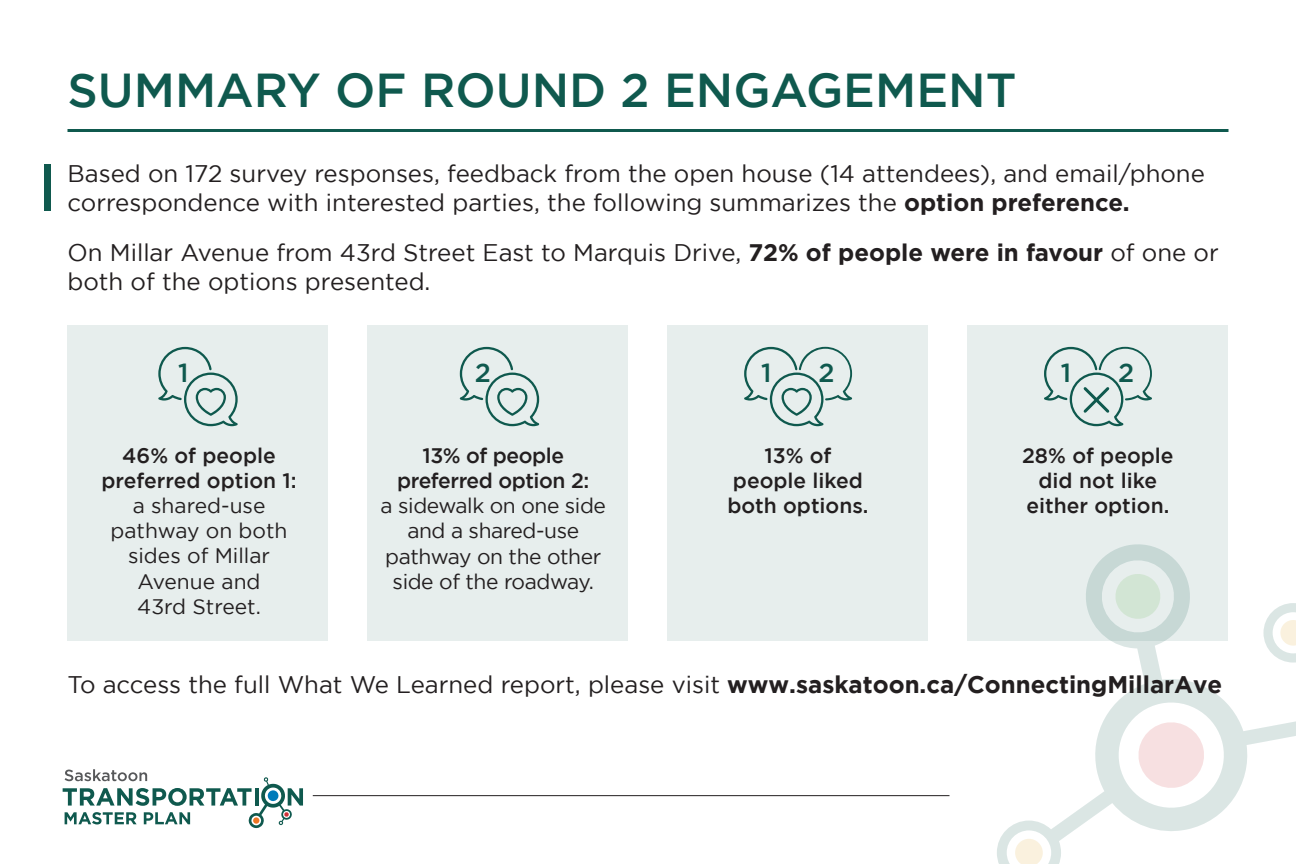
<style>
.page{position:relative;width:1296px;height:864px;background:#fff}
.page>*{position:absolute;margin:0;border:0;box-sizing:border-box;transform-origin:0 0}
.Paragraph_Style_1{font:500 47.5px "Gotham";color:#0f594e}
.Paragraph_Style_2{font:500 26.25px "Gotham";color:#0f594e}
.Paragraph_Style_2-2{font:24px/28.8px "Gotham";color:#231f20}
.Paragraph_Style_2-3{font:500 21px/25.2px "Gotham";color:#231f20;text-align:center}
.Paragraph_Style_2-4{font:21px/25.2px "Gotham";letter-spacing:-.02em;color:#231f20;text-align:center}
.Paragraph_Style_2-5{font:21px/25.2px "Gotham";color:#231f20;text-align:center}
.Paragraph_Style_2-6{font:500 21px/25.2px "Gotham";letter-spacing:-.02em;color:#231f20;text-align:center}
.s1{font-weight:700}
</style>
<div class="page">
<svg style="left:997px;top:603px;width:299px;height:261px"></svg>
<svg style="left:63px;top:769px;width:240px;height:59px"></svg>
<hr style="left:313px;top:795px;width:637px;height:1px;background:#231f20">
<hr style="left:68px;top:129px;width:1160px;height:3px;background:#0f594e">
<div style="left:44px;top:165px;width:7px;height:46px;background:#0f594e"></div>
<div style="left:68px;top:325px;width:260px;height:316px;background:#e7eeed"></div>
<div style="left:668px;top:325px;width:260px;height:316px;background:#e7eeed"></div>
<div style="left:368px;top:325px;width:260px;height:316px;background:#e7eeed"></div>
<svg style="left:968px;top:325px;width:260px;height:316px;background:#e4eceb"></svg>
<svg style="left:158px;top:347px;width:80px;height:79px"></svg>
<svg style="left:460px;top:347px;width:79px;height:79px"></svg>
<svg style="left:744px;top:347px;width:108px;height:79px"></svg>
<svg style="left:1044px;top:347px;width:108px;height:79px;background:#c8d9d6"></svg>
<p class="Paragraph_Style_1" style="left:68px;top:63px;width:951px">SUMMARY OF ROUND 2 ENGAGEMENT</p>
<p class="Paragraph_Style_2-2" style="left:68px;top:159px;width:1139px">Based on 172 survey responses, feedback from the open house (14 attendees), and email/phone correspondence with interested parties, the following summarizes the <span class="s1">option preference.</span></p>
<p class="Paragraph_Style_2-2" style="left:68px;top:238px;width:1153px">On Millar Avenue from 43rd Street East to Marquis Drive, <span class="s1">72% of people were in favour</span> of one or both of the options presented.</p>
<p class="Paragraph_Style_2" style="left:178px;top:358px;width:12px">1</p>
<p class="Paragraph_Style_2" style="left:475px;top:358px;width:18px">2</p>
<p class="Paragraph_Style_2" style="left:761px;top:358px;width:12px">1</p>
<p class="Paragraph_Style_2" style="left:818px;top:358px;width:18px">2</p>
<p class="Paragraph_Style_2" style="left:1061px;top:358px;width:12px">1</p>
<p class="Paragraph_Style_2" style="left:1118px;top:358px;width:18px">2</p>
<p class="Paragraph_Style_2-3" style="left:101px;top:442px;width:197px">46% of people preferred option 1:</p>
<p class="Paragraph_Style_2-5" style="left:111px;top:493px;width:178px">a shared-use pathway on both sides of Millar<br>Avenue and<br>43rd Street.</p>
<p class="Paragraph_Style_2-6" style="left:397px;top:442px;width:194px">13% of people preferred option 2:</p>
<p class="Paragraph_Style_2-4" style="left:381px;top:493px;width:227px">a sidewalk on one side</p>
<p class="Paragraph_Style_2-4" style="left:385px;top:518px;width:218px">and a shared-use pathway on the other side of the roadway.</p>
<p class="Paragraph_Style_2-3" style="left:727px;top:442px;width:143px">13% of people liked both options.</p>
<p class="Paragraph_Style_2-3" style="left:1022px;top:442px;width:153px">28% of people did not like either option.</p>
<p class="Paragraph_Style_2-2" style="left:68px;top:669px;width:1156px">To access the full What We Learned report, please visit <span class="s1">www.saskatoon.ca/ConnectingMillarAve</span></p>
</div>
